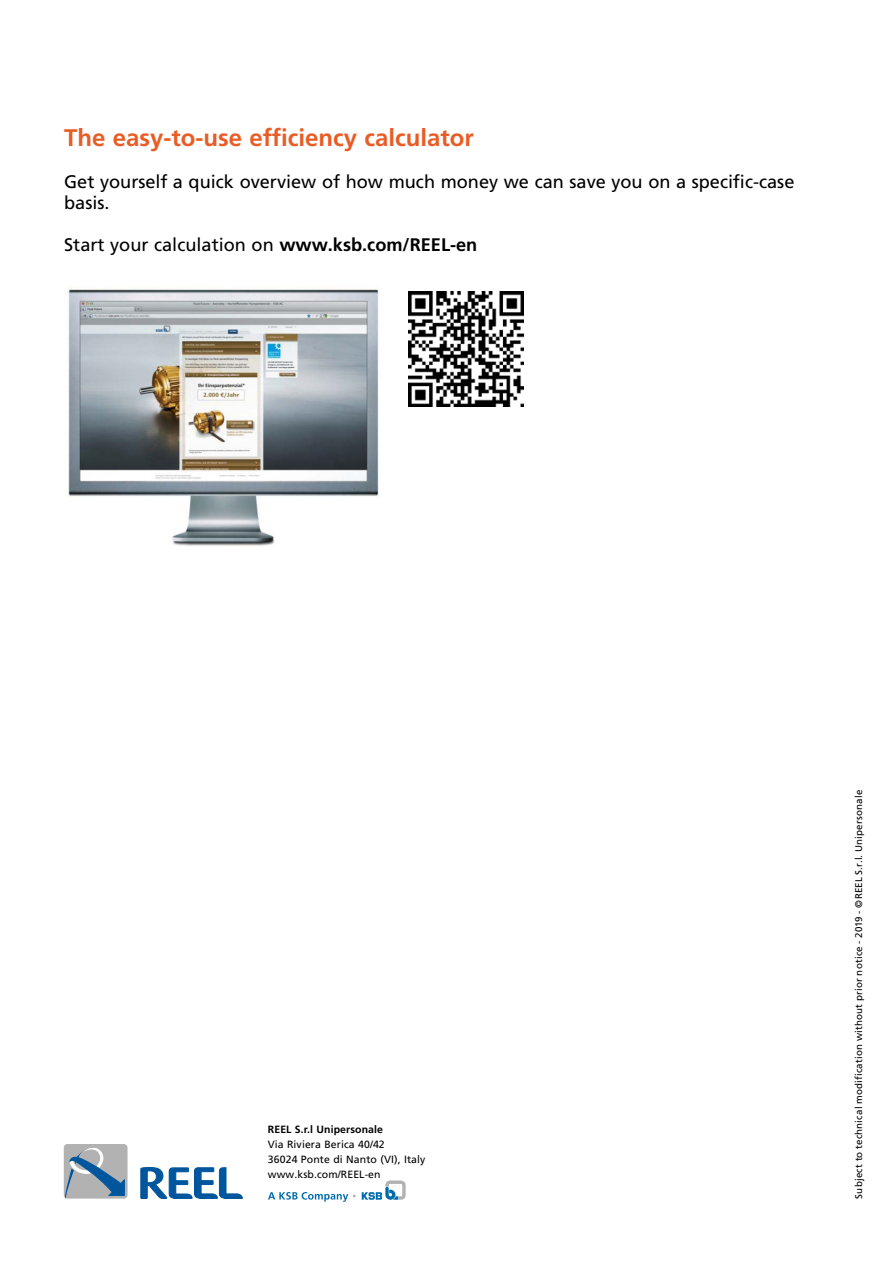
<style>
.page{position:relative;width:893px;height:1263px;background:#fff}
.page>*{position:absolute;margin:0;border:0;box-sizing:border-box;transform-origin:0 0}
.t1{font:700 24px "Frutiger LT Pro";color:#ea5c25}
.t2{font:18.15px/21px "Frutiger LT Pro";color:#000}
.t3{font:10.5px/15px "Frutiger LT Pro";letter-spacing:.01em;color:#000}
.t4{font:700 10.5px "Frutiger LT Pro";letter-spacing:.01em;color:#000}
.t5{font:9.75px "Frutiger LT Pro";letter-spacing:.02em;color:#000}
.s1{font-weight:700}
</style>
<div class="page">
<div style="left:64px;top:1144px;width:64px;height:54px;background:#b3b2b2;border-radius:4px"></div>
<svg style="left:64px;top:1145px;width:61px;height:53px"></svg>
<svg style="left:141px;top:1167px;width:101px;height:32px"></svg>
<svg style="left:362px;top:1180px;width:44px;height:20px"></svg>
<svg style="left:268px;top:1192px;width:88px;height:10px"></svg>
<img style="left:68px;top:289px;width:311px;height:257px">
<img style="left:408px;top:291px;width:115px;height:115px">
<h1 class="t1" style="left:64px;top:123px;width:411px">The easy-to-use efficiency calculator</h1>
<p class="t2" style="left:64px;top:171px;width:732px">Get yourself a quick overview of how much money we can save you on a specific-case basis.</p>
<p class="t2" style="left:64px;top:234px;width:415px">Start your calculation on <span class="s1">www.ksb.com/REEL-en</span></p>
<p class="t4" style="left:268px;top:1123px;width:117px">REEL S.r.l Unipersonale</p>
<p class="t3" style="left:268px;top:1137px;width:159px">Via Riviera Berica 40/42<br>36024 Ponte di Nanto (VI), Italy www.ksb.com/REEL-en</p>
<p class="t5" style="left:853px;top:1198px;width:410px;rotate:-90deg">Subject to technical modification without prior notice - 2019 - ©REEL S.r.l. Unipersonale</p>
</div>
